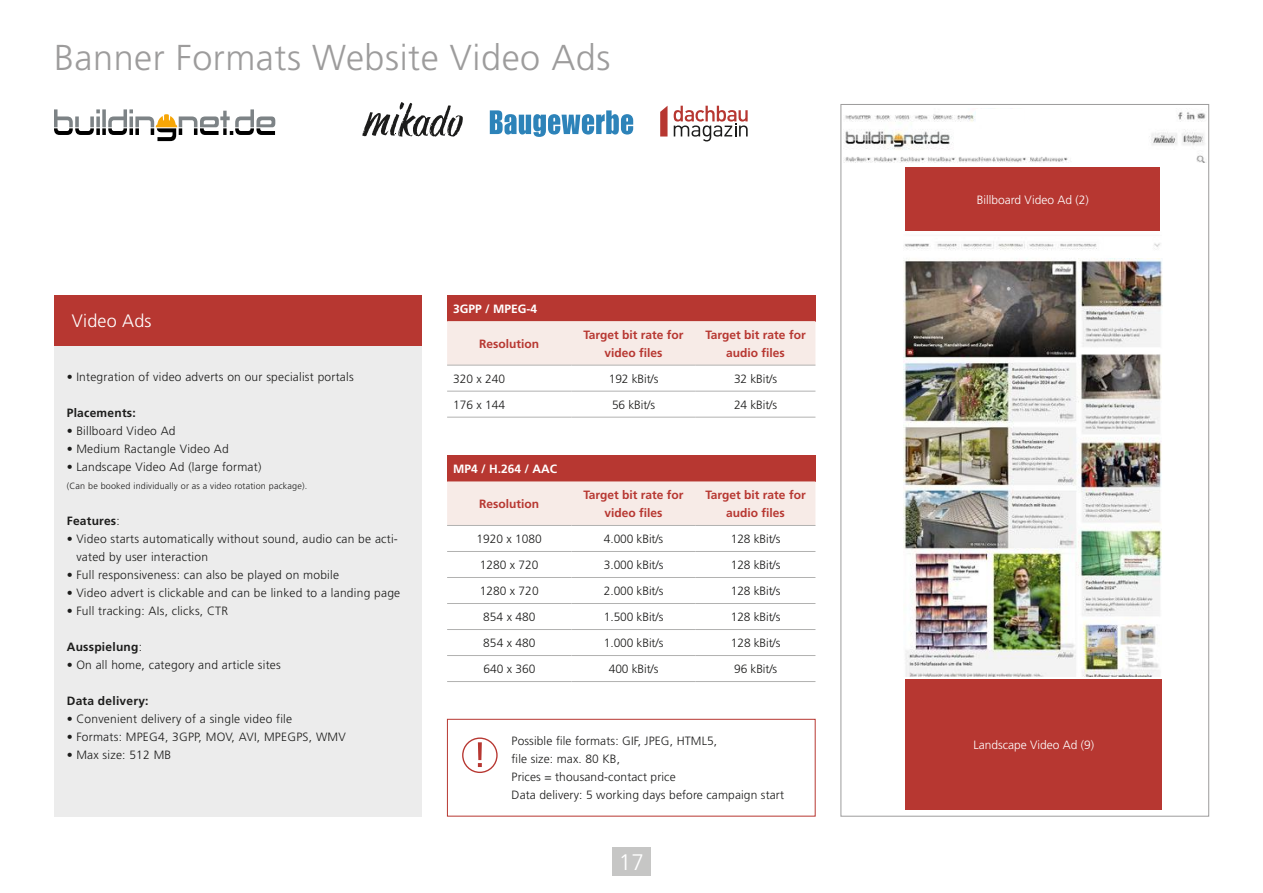
<style>
.page{position:relative;width:1263px;height:893px;background:#fff}
.page>*{position:absolute;margin:0;border:0;box-sizing:border-box;transform-origin:0 0}
.t1{font:300 36px "Frutiger LT Std";letter-spacing:.015em;color:#9d9c9c}
.t2{font:300 22.5px "Frutiger LT Std";color:#fff}
.t3{font:300 18px "Frutiger LT Std";letter-spacing:.01em;color:#fff}
.t4{font:300 12px/18px "Frutiger LT Std";letter-spacing:.02em;color:#1c1c1b}
.t5{font:700 12px/18px "Frutiger LT Std";color:#b73731;text-align:center}
.t6{font:700 12px "Frutiger LT Std";letter-spacing:.02em;color:#1c1c1b}
.t7{font:300 12px "Frutiger LT Std";color:#fff}
.t8{font:700 12px "Frutiger LT Std";color:#fff}
.t9{font:300 12px "Frutiger LT Std";color:#1c1c1b}
.t10{font:300 9px "Frutiger LT Std";letter-spacing:.02em;color:#1c1c1b}
.s1{font-weight:300}
</style>
<div class="page">
<div style="left:54px;top:295px;width:368px;height:51px;background:#b73731"></div>
<div style="left:54px;top:346px;width:368px;height:470px;background:#ececec"></div>
<div style="left:447px;top:295px;width:368px;height:26px;background:#b73731"></div>
<div style="left:447px;top:321px;width:368px;height:44px;background:#f7ebe7"></div>
<hr style="left:447px;top:365px;width:124px;height:1px;background:#b2b2b1">
<hr style="left:571px;top:365px;width:125px;height:1px;background:#b2b2b1">
<hr style="left:696px;top:365px;width:119px;height:1px;background:#b2b2b1">
<hr style="left:447px;top:391px;width:124px;height:1px;background:#b2b2b1">
<hr style="left:571px;top:391px;width:125px;height:1px;background:#b2b2b1">
<hr style="left:696px;top:391px;width:119px;height:1px;background:#b2b2b1">
<hr style="left:447px;top:417px;width:124px;height:1px;background:#b2b2b1">
<hr style="left:571px;top:417px;width:125px;height:1px;background:#b2b2b1">
<hr style="left:696px;top:417px;width:119px;height:1px;background:#b2b2b1">
<div style="left:447px;top:455px;width:368px;height:26px;background:#b73731"></div>
<div style="left:447px;top:481px;width:368px;height:44px;background:#f7ebe7"></div>
<hr style="left:447px;top:525px;width:124px;height:1px;background:#b2b2b1">
<hr style="left:571px;top:525px;width:125px;height:1px;background:#b2b2b1">
<hr style="left:696px;top:525px;width:119px;height:1px;background:#b2b2b1">
<hr style="left:447px;top:551px;width:124px;height:1px;background:#b2b2b1">
<hr style="left:571px;top:551px;width:125px;height:1px;background:#b2b2b1">
<hr style="left:696px;top:551px;width:119px;height:1px;background:#b2b2b1">
<hr style="left:447px;top:577px;width:124px;height:1px;background:#b2b2b1">
<hr style="left:571px;top:577px;width:125px;height:1px;background:#b2b2b1">
<hr style="left:696px;top:577px;width:119px;height:1px;background:#b2b2b1">
<hr style="left:447px;top:603px;width:124px;height:1px;background:#b2b2b1">
<hr style="left:571px;top:603px;width:125px;height:1px;background:#b2b2b1">
<hr style="left:696px;top:603px;width:119px;height:1px;background:#b2b2b1">
<hr style="left:447px;top:629px;width:124px;height:1px;background:#b2b2b1">
<hr style="left:571px;top:629px;width:125px;height:1px;background:#b2b2b1">
<hr style="left:696px;top:629px;width:119px;height:1px;background:#b2b2b1">
<hr style="left:447px;top:655px;width:124px;height:1px;background:#b2b2b1">
<hr style="left:571px;top:655px;width:125px;height:1px;background:#b2b2b1">
<hr style="left:696px;top:655px;width:119px;height:1px;background:#b2b2b1">
<hr style="left:447px;top:681px;width:124px;height:1px;background:#b2b2b1">
<hr style="left:571px;top:681px;width:125px;height:1px;background:#b2b2b1">
<hr style="left:696px;top:681px;width:119px;height:1px;background:#b2b2b1">
<div style="left:447px;top:719px;width:368px;height:97px;border:1px solid #b73731"></div>
<div style="left:462px;top:737px;width:36px;height:36px;border:1px solid #b73731;border-radius:50%"></div>
<svg style="left:478px;top:742px;width:4px;height:25px"></svg>
<div style="left:905px;top:167px;width:255px;height:65px;background:#b73731"></div>
<div style="left:905px;top:680px;width:257px;height:130px;background:#b73731"></div>
<div style="left:612px;top:847px;width:39px;height:28px;background:#c6c6c5"></div>
<img style="left:844px;top:112px;width:362px;height:50px">
<div style="left:977px;top:110px;width:47px;height:15px;background:#fff"></div>
<img style="left:904px;top:231px;width:257px;height:445px">
<svg style="left:54px;top:109px;width:221px;height:32px"></svg>
<svg style="left:362px;top:102px;width:101px;height:35px"></svg>
<svg style="left:674px;top:106px;width:74px;height:35px"></svg>
<svg style="left:660px;top:106px;width:7px;height:31px"></svg>
<svg style="left:490px;top:110px;width:143px;height:27px"></svg>
<img style="left:1078px;top:259px;width:84px;height:90px">
<h1 class="t1" style="left:54px;top:37px;width:558px">Banner Formats Website Video Ads</h1>
<h3 class="t3" style="left:72px;top:311px;width:81px">Video Ads</h3>
<p class="t4" style="left:67px;top:368px;width:288px">• Integration of video adverts on our specialist portals</p>
<p class="t6" style="left:67px;top:406px;width:71px">Placements:</p>
<p class="t4" style="left:67px;top:422px;width:110px">• Billboard Video Ad</p>
<p class="t4" style="left:67px;top:440px;width:164px">• Medium Ractangle Video Ad</p>
<p class="t4" style="left:67px;top:458px;width:196px">• Landscape Video Ad (large format)</p>
<p class="t10" style="left:67px;top:481px;width:242px">(Can be booked individually or as a video rotation package).</p>
<p class="t6" style="left:67px;top:514px;width:55px">Features<span class="s1">:</span></p>
<p class="t4" style="left:76px;top:530px;width:323px;text-indent:-10px">• Video starts automatically without sound, audio can be acti&shy;vated by user interaction</p>
<p class="t4" style="left:67px;top:566px;width:274px">• Full responsiveness: can also be played on mobile</p>
<p class="t4" style="left:67px;top:584px;width:335px">• Video advert is clickable and can be linked to a landing page</p>
<p class="t4" style="left:67px;top:602px;width:163px">• Full tracking: AIs, clicks, CTR</p>
<p class="t6" style="left:67px;top:640px;width:77px">Ausspielung<span class="s1">:</span></p>
<p class="t4" style="left:67px;top:656px;width:216px">• On all home, category and article sites</p>
<p class="t6" style="left:67px;top:694px;width:83px">Data delivery:</p>
<p class="t4" style="left:67px;top:710px;width:227px">• Convenient delivery of a single video file</p>
<p class="t4" style="left:67px;top:728px;width:281px">• Formats: MPEG4, 3GPP, MOV, AVI, MPEGPS, WMV</p>
<p class="t4" style="left:67px;top:746px;width:106px">• Max size: 512 MB</p>
<p class="t8" style="left:453px;top:301px;width:86px">3GPP / MPEG-4</p>
<p class="t5" style="left:479px;top:334px;width:61px">Resolution</p>
<p class="t5" style="left:584px;top:325px;width:102px">Target bit rate for video files</p>
<p class="t5" style="left:706px;top:325px;width:102px">Target bit rate for audio files</p>
<p class="t4" style="left:453px;top:370px;width:54px">320 x 240</p>
<p class="t4" style="left:609px;top:370px;width:51px">192 kBit/s</p>
<p class="t4" style="left:734px;top:370px;width:45px">32 kBit/s</p>
<p class="t4" style="left:453px;top:396px;width:54px">176 x 144</p>
<p class="t4" style="left:612px;top:396px;width:45px">56 kBit/s</p>
<p class="t4" style="left:734px;top:396px;width:45px">24 kBit/s</p>
<p class="t8" style="left:453px;top:462px;width:106px">MP4 / H.264 / AAC</p>
<p class="t5" style="left:479px;top:495px;width:61px">Resolution</p>
<p class="t5" style="left:584px;top:486px;width:102px">Target bit rate for video files</p>
<p class="t5" style="left:706px;top:486px;width:102px">Target bit rate for audio files</p>
<p class="t9" style="left:477px;top:532px;width:67px">1920 x 1080</p>
<p class="t4" style="left:604px;top:530px;width:61px">4.000 kBit/s</p>
<p class="t4" style="left:731px;top:530px;width:51px">128 kBit/s</p>
<p class="t4" style="left:480px;top:556px;width:60px">1280 x 720</p>
<p class="t4" style="left:604px;top:556px;width:61px">3.000 kBit/s</p>
<p class="t4" style="left:731px;top:556px;width:51px">128 kBit/s</p>
<p class="t4" style="left:480px;top:582px;width:60px">1280 x 720</p>
<p class="t4" style="left:604px;top:582px;width:61px">2.000 kBit/s</p>
<p class="t4" style="left:731px;top:582px;width:51px">128 kBit/s</p>
<p class="t4" style="left:483px;top:608px;width:54px">854 x 480</p>
<p class="t4" style="left:604px;top:608px;width:61px">1.500 kBit/s</p>
<p class="t4" style="left:731px;top:608px;width:51px">128 kBit/s</p>
<p class="t4" style="left:483px;top:634px;width:54px">854 x 480</p>
<p class="t4" style="left:604px;top:634px;width:61px">1.000 kBit/s</p>
<p class="t4" style="left:731px;top:634px;width:51px">128 kBit/s</p>
<p class="t4" style="left:483px;top:660px;width:54px">640 x 360</p>
<p class="t4" style="left:609px;top:660px;width:51px">400 kBit/s</p>
<p class="t4" style="left:734px;top:660px;width:45px">96 kBit/s</p>
<p class="t4" style="left:512px;top:732px;width:274px">Possible file formats: GIF, JPEG, HTML5,<br>file size: max. 80 KB,<br>Prices = thousand-contact price<br>Data delivery: 5 working days before campaign start</p>
<h2 class="t2" style="left:619px;top:849px;width:27px">17</h2>
<p class="t7" style="left:977px;top:193px;width:113px">Billboard Video Ad (2)</p>
<p class="t7" style="left:973px;top:738px;width:122px">Landscape Video Ad (9)</p>
</div>
